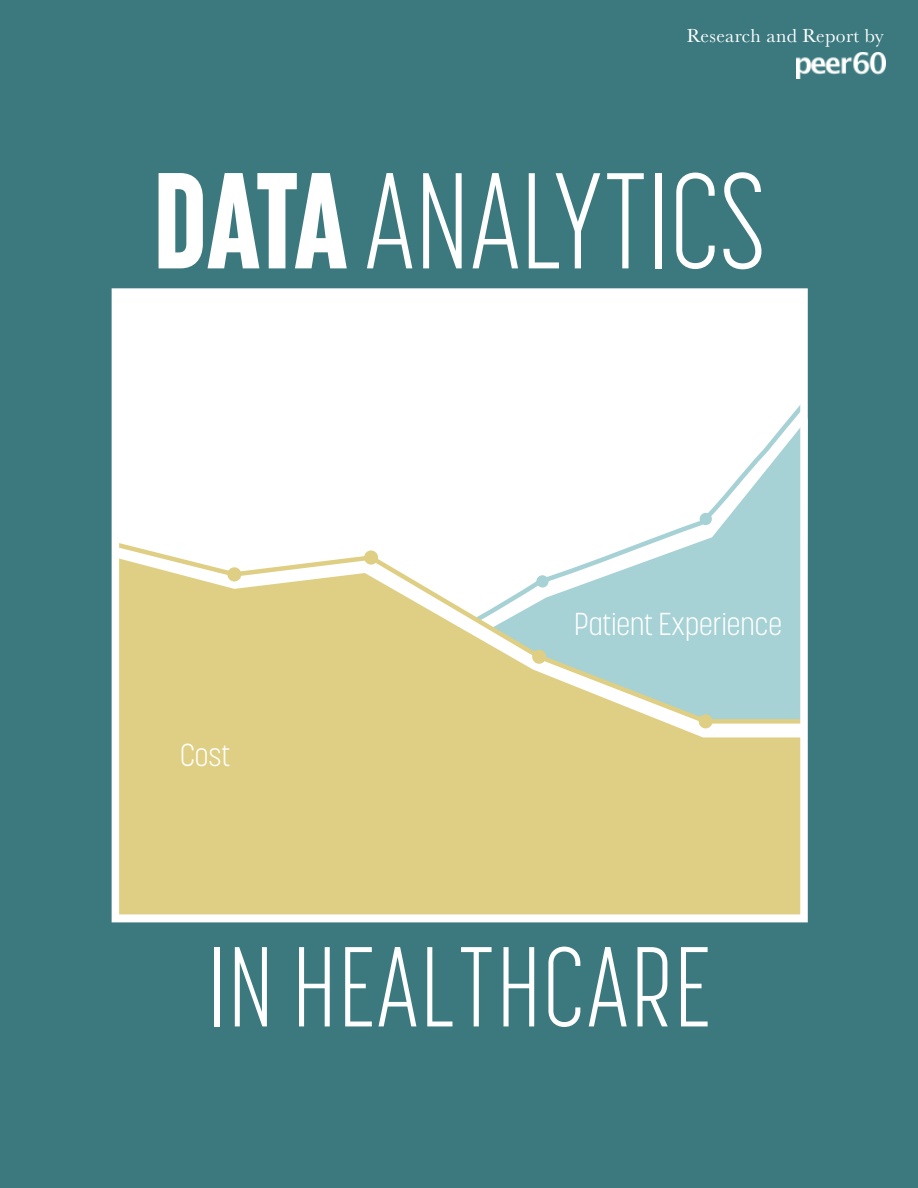
<style>
.page{position:relative;width:918px;height:1188px;background:#3b797e}
.page>*{position:absolute;margin:0;border:0;box-sizing:border-box;transform-origin:0 0}
.t1{font:300 135px "Korolev Compressed";color:#fff}
.t2{font:300 112.5px "Korolev Compressed";letter-spacing:.015em;color:#fff}
.t3{font:300 31.5px "Korolev Condensed";color:#fff}
.t4{font:19.5px "Baskerville";letter-spacing:.02em;color:#fff}
.s1{font-weight:800}
</style>
<div class="page">
<div style="left:117px;top:294px;width:687px;height:622px;background:#fff"></div>
<svg style="left:651px;top:418px;width:148px;height:121px"></svg>
<div style="left:121px;top:726px;width:678px;height:187px;background:#dfcf84"></div>
<div style="left:699px;top:715px;width:13px;height:13px;background:#e1d38f;border-radius:50%"></div>
<div style="left:699px;top:714px;width:14px;height:14px;border:2px solid #dfcf84;border-radius:50%"></div>
<svg style="left:111px;top:539px;width:688px;height:187px"></svg>
<div style="left:112px;top:288px;width:696px;height:634px;border:8px solid #fff"></div>
<img style="left:796px;top:52px;width:89px;height:26px">
<p class="t4" style="left:687px;top:23px;width:199px">Research and Report by</p>
<h1 class="t1" style="left:153px;top:147px;width:614px"><span class="s1">DATA</span> ANALYTICS</h1>
<p class="t3" style="left:180px;top:736px;width:52px">Cost</p>
<p class="t3" style="left:574px;top:606px;width:209px">Patient Experience</p>
<h2 class="t2" style="left:208px;top:925px;width:504px">IN HEALTHCARE</h2>
</div>
